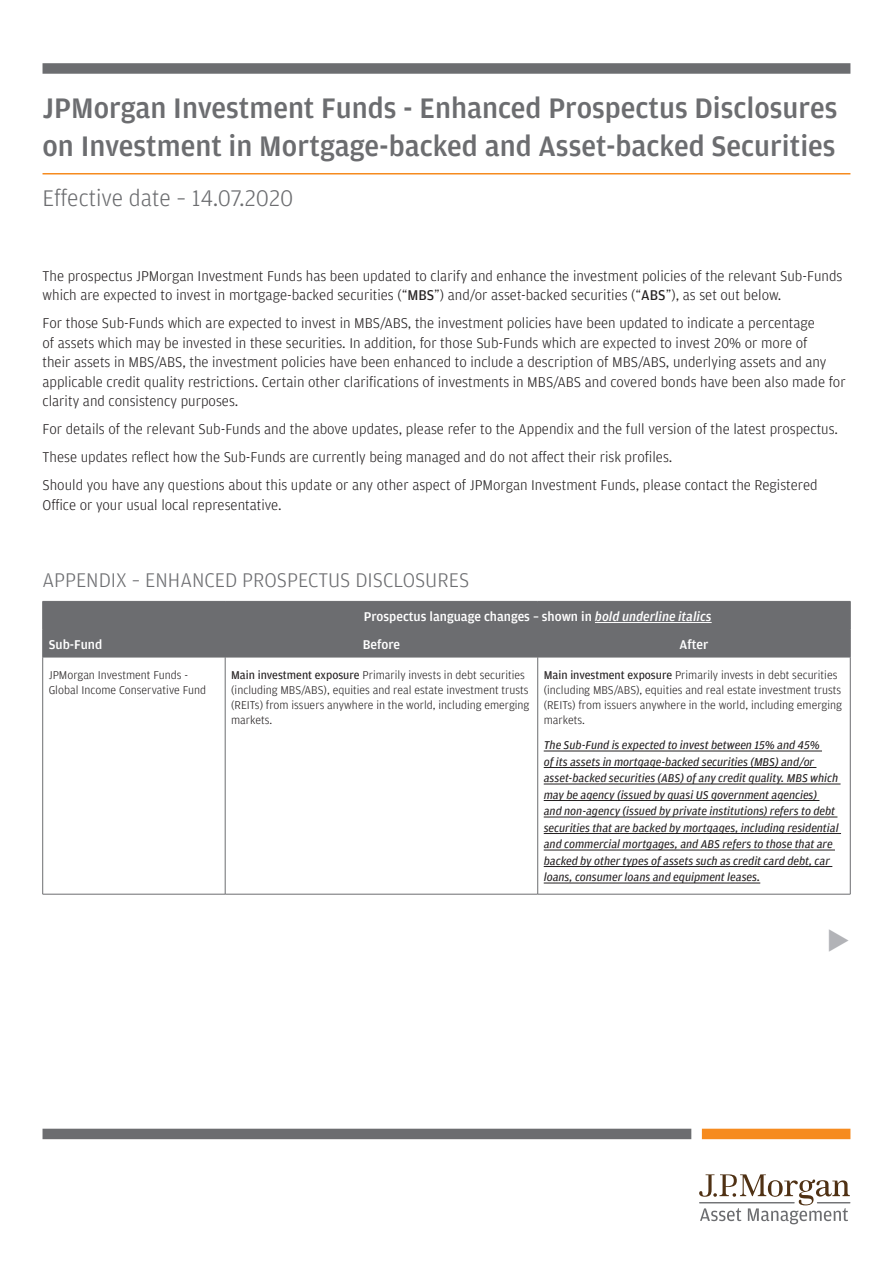
<style>
.page{position:relative;width:893px;height:1263px;background:#fff}
.page>*{position:absolute;margin:0;border:0;box-sizing:border-box;transform-origin:0 0}
.t1{font:500 30px/37.5px "Amplitude";color:#6c6d70}
.Title_Subhead{font:300 24px "Amplitude";color:#6c6d70}
.Body_copy{font:300 21px "Amplitude";color:#6c6d70}
.Body_copy-2{font:300 15px/19.5px "Amplitude";color:#231f20}
.Body_copy-3{font:500 13.5px "Amplitude";color:#fff}
.Body_copy-4{font:italic 12px/16.5px "Amplitude";color:#231f20}
.Body_copy-5{font:300 12px/15px "Amplitude";color:#231f20}
.s1{font-weight:400}
.s2{font-style:italic}
</style>
<div class="page">
<div style="left:43px;top:63px;width:807px;height:11px;background:#6c6d70"></div>
<div style="left:43px;top:602px;width:807px;height:55px;background:#6c6d70"></div>
<hr style="left:43px;top:601px;width:182px;height:1px;background:#6c6d70">
<hr style="left:225px;top:601px;width:313px;height:1px;background:#6c6d70">
<hr style="left:538px;top:601px;width:312px;height:1px;background:#6c6d70">
<svg style="left:42px;top:602px;width:1px;height:55px"></svg>
<hr style="left:225px;top:629px;width:313px;height:1px;background:#6c6d70">
<svg style="left:225px;top:602px;width:1px;height:55px"></svg>
<hr style="left:538px;top:629px;width:312px;height:1px;background:#6c6d70">
<svg style="left:537px;top:630px;width:1px;height:27px"></svg>
<svg style="left:850px;top:602px;width:1px;height:55px"></svg>
<hr style="left:43px;top:657px;width:182px;height:1px;background:#6c6d70">
<hr style="left:42px;top:657px;width:1px;height:237px;background:#6c6d70">
<hr style="left:225px;top:657px;width:313px;height:1px;background:#6c6d70">
<hr style="left:225px;top:657px;width:1px;height:237px;background:#6c6d70">
<hr style="left:538px;top:657px;width:312px;height:1px;background:#6c6d70">
<hr style="left:537px;top:657px;width:1px;height:237px;background:#6c6d70">
<hr style="left:850px;top:657px;width:1px;height:237px;background:#6c6d70">
<hr style="left:43px;top:894px;width:182px;height:1px;background:#6c6d70">
<hr style="left:225px;top:894px;width:313px;height:1px;background:#6c6d70">
<hr style="left:538px;top:894px;width:312px;height:1px;background:#6c6d70">
<hr style="left:595px;top:622px;width:117px;height:1px;background:#fff">
<hr style="left:544px;top:751px;width:278px;height:1px;background:#231f20">
<hr style="left:544px;top:767px;width:272px;height:1px;background:#231f20">
<hr style="left:544px;top:784px;width:297px;height:1px;background:#231f20">
<hr style="left:544px;top:800px;width:275px;height:1px;background:#231f20">
<hr style="left:544px;top:817px;width:293px;height:1px;background:#231f20">
<hr style="left:544px;top:833px;width:297px;height:1px;background:#231f20">
<hr style="left:544px;top:850px;width:291px;height:1px;background:#231f20">
<hr style="left:544px;top:866px;width:288px;height:1px;background:#231f20">
<hr style="left:544px;top:883px;width:216px;height:1px;background:#231f20">
<hr style="left:43px;top:173px;width:807px;height:1px;background:#f68b1f">
<div style="left:43px;top:1129px;width:648px;height:10px;background:#6c6d70"></div>
<div style="left:702px;top:1129px;width:148px;height:10px;background:#f68b1f"></div>
<svg style="left:699px;top:1174px;width:151px;height:50px"></svg>
<p class="t1" style="left:43px;top:89px;width:796px">JPMorgan Investment Funds - Enhanced Prospectus Disclosures on Investment in Mortgage-backed and Asset-backed Securities</p>
<p class="Title_Subhead" style="left:43px;top:183px;width:252px">Effective date – 14.07.2020</p>
<p class="Body_copy-2" style="left:43px;top:265px;width:801px">The prospectus JPMorgan Investment Funds has been updated to clarify and enhance the investment policies of the relevant Sub-Funds which are expected to invest in mortgage-backed securities (“<span class="s1">MBS</span>”) and/or asset-backed securities (“<span class="s1">ABS</span>”), as set out below.</p>
<p class="Body_copy-2" style="left:43px;top:313px;width:805px">For those Sub-Funds which are expected to invest in MBS/ABS, the investment policies have been updated to indicate a percentage<br>of assets which may be invested in these securities. In addition, for those Sub-Funds which are expected to invest 20% or more of<br>their assets in MBS/ABS, the investment policies have been enhanced to include a description of MBS/ABS, underlying assets and any applicable credit quality restrictions. Certain other clarifications of investments in MBS/ABS and covered bonds have been also made for clarity and consistency purposes.</p>
<p class="Body_copy-2" style="left:43px;top:419px;width:797px">For details of the relevant Sub-Funds and the above updates, please refer to the Appendix and the full version of the latest prospectus.</p>
<p class="Body_copy-2" style="left:43px;top:447px;width:631px">These updates reflect how the Sub-Funds are currently being managed and do not affect their risk profiles.</p>
<p class="Body_copy-2" style="left:43px;top:475px;width:777px">Should you have any questions about this update or any other aspect of JPMorgan Investment Funds, please contact the Registered<br>Office or your usual local representative.</p>
<p class="Body_copy" style="left:43px;top:566px;width:428px">APPENDIX – ENHANCED PROSPECTUS DISCLOSURES</p>
<p class="Body_copy-3" style="left:49px;top:635px;width:55px">Sub-Fund</p>
<p class="Body_copy-3" style="left:364px;top:608px;width:349px">Prospectus language changes – shown in <span class="s2">bold underline italics</span></p>
<p class="Body_copy-3" style="left:363px;top:635px;width:39px">Before</p>
<p class="Body_copy-3" style="left:679px;top:635px;width:30px">After</p>
<p class="Body_copy-5" style="left:49px;top:667px;width:159px">JPMorgan Investment Funds -<br>Global Income Conservative Fund</p>
<p class="Body_copy-5" style="left:231px;top:667px;width:300px"><span class="s1">Main investment exposure</span> Primarily invests in debt securities (including MBS/ABS), equities and real estate investment trusts (REITs) from issuers anywhere in the world, including emerging markets.</p>
<p class="Body_copy-5" style="left:544px;top:667px;width:300px"><span class="s1">Main investment exposure</span> Primarily invests in debt securities (including MBS/ABS), equities and real estate investment trusts (REITs) from issuers anywhere in the world, including emerging markets.</p>
<p class="Body_copy-4" style="left:544px;top:737px;width:296px">The Sub-Fund is expected to invest between 15% and 45%<br>of its assets in mortgage-backed securities (MBS) and/or asset-backed securities (ABS) of any credit quality. MBS which may be agency (issued by quasi US government agencies)<br>and non-agency (issued by private institutions) refers to debt securities that are backed by mortgages, including residential and commercial mortgages, and ABS refers to those that are backed by other types of assets such as credit card debt, car loans, consumer loans and equipment leases.</p>
</div>
